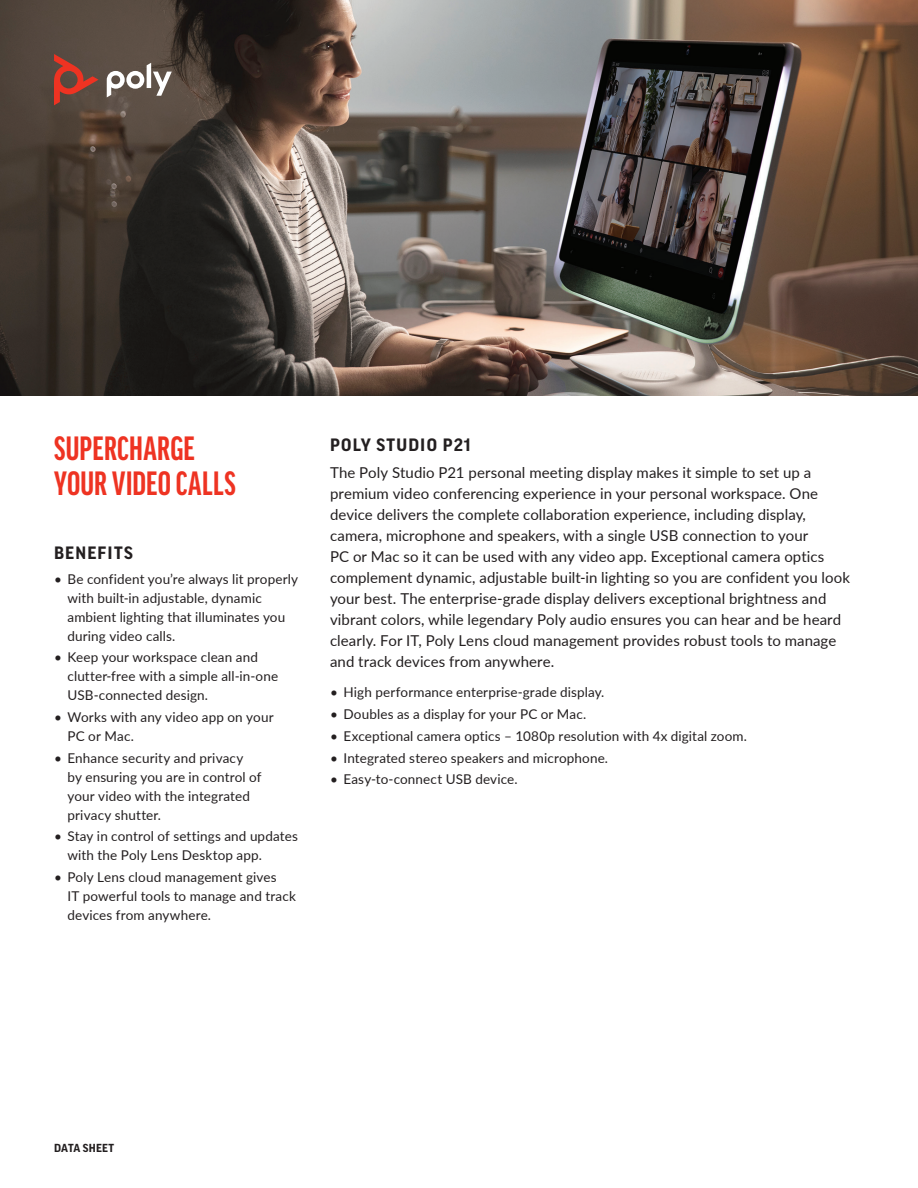
<style>
.page{position:relative;width:918px;height:1188px;background:#fff}
.page>*{position:absolute;margin:0;border:0;box-sizing:border-box;transform-origin:0 0}
.t1{font:700 extra-condensed 36px/34.5px "Good Headline Pro";letter-spacing:.01em;color:#e32}
.t2{font:700 17.25px "Good Pro";letter-spacing:.07em;color:#231f20}
.t3{font:15px/21px "Lato";letter-spacing:.005em;color:#231f20}
.t4{font:13.5px/18.9px "Lato";letter-spacing:.01em;color:#231f20}
.t5{font:700 11.25px "Good Pro";letter-spacing:.02em;color:#231f20}
</style>
<div class="page">
<img style="left:0;top:0;width:918px;height:396px">
<svg style="left:107px;top:63px;width:65px;height:34px"></svg>
<svg style="left:54px;top:54px;width:44px;height:51px;background:#884337"></svg>
<h1 class="t1" style="left:54px;top:431px;width:183px">SUPERCHARGE<br>YOUR VIDEO CALLS</h1>
<p class="t2" style="left:54px;top:543px;width:80px">BENEFITS</p>
<p class="t4" style="left:68px;top:569px;width:232px;text-indent:-14px">• Be confident you’re always lit properly with built-in adjustable, dynamic ambient lighting that illuminates you during video calls.</p>
<p class="t4" style="left:68px;top:647px;width:212px;text-indent:-14px">• Keep your workspace clean and clutter-free with a simple all-in-one<br>USB-connected design.</p>
<p class="t4" style="left:68px;top:707px;width:208px;text-indent:-14px">• Works with any video app on your<br>PC or Mac.</p>
<p class="t4" style="left:68px;top:748px;width:196px;text-indent:-14px">• Enhance security and privacy<br>by ensuring you are in control of your video with the integrated privacy shutter.</p>
<p class="t4" style="left:68px;top:827px;width:232px;text-indent:-14px">• Stay in control of settings and updates with the Poly Lens Desktop app.</p>
<p class="t4" style="left:68px;top:867px;width:230px;text-indent:-14px">• Poly Lens cloud management gives<br>IT powerful tools to manage and track devices from anywhere.</p>
<p class="t2" style="left:330px;top:436px;width:142px">POLY STUDIO P21</p>
<p class="t3" style="left:330px;top:462px;width:522px">The Poly Studio P21 personal meeting display makes it simple to set up a premium video conferencing experience in your personal workspace. One device delivers the complete collaboration experience, including display, camera, microphone and speakers, with a single USB connection to your<br>PC or Mac so it can be used with any video app. Exceptional camera optics complement dynamic, adjustable built-in lighting so you are confident you look your best. The enterprise-grade display delivers exceptional brightness and vibrant colors, while legendary Poly audio ensures you can hear and be heard clearly. For IT, Poly Lens cloud management provides robust tools to manage and track devices from anywhere.</p>
<p class="t4" style="left:330px;top:682px;width:276px">• High performance enterprise-grade display.</p>
<p class="t4" style="left:330px;top:704px;width:258px">• Doubles as a display for your PC or Mac.</p>
<p class="t4" style="left:330px;top:726px;width:419px">• Exceptional camera optics – 1080p resolution with 4x digital zoom.</p>
<p class="t4" style="left:330px;top:748px;width:280px">• Integrated stereo speakers and microphone.</p>
<p class="t4" style="left:330px;top:770px;width:189px">• Easy-to-connect USB device.</p>
<p class="t5" style="left:54px;top:1142px;width:62px">DATA SHEET</p>
</div>
